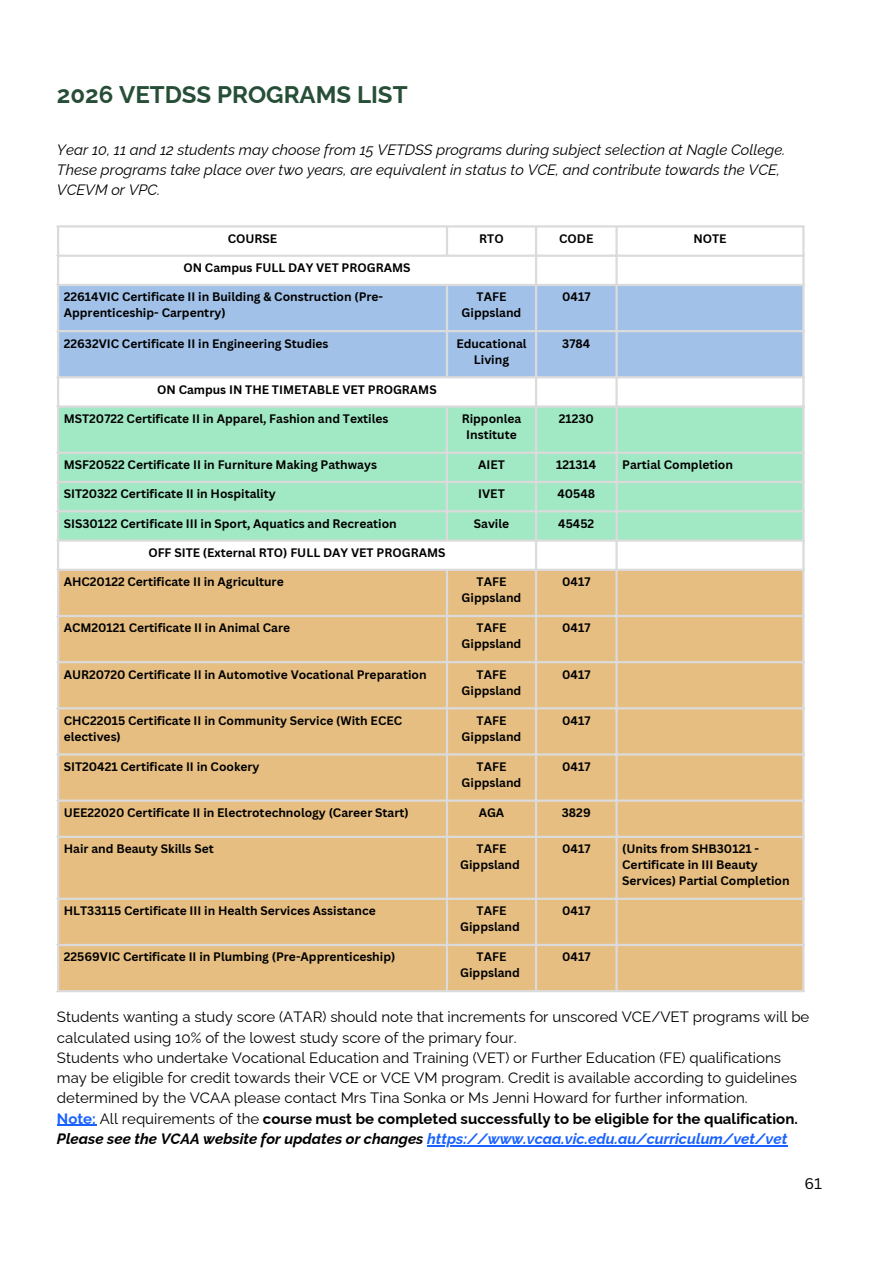
<style>
.page{position:relative;width:894px;height:1264px;background:#fff}
.page>*{position:absolute;margin:0;border:0;box-sizing:border-box;transform-origin:0 0}
.t1{font:700 24px "Raleway";color:#274e37}
.t2{font:15px/20.2px "Raleway";color:#000}
.t3{font:italic 15px/20.2px "Raleway";color:#000}
.t4{font:15px "Canva Sans";color:#000}
.t5{font:700 12px/16px "Canva Sans";color:#000;text-align:center}
.s1{font-weight:700;color:#1a62ff}
.s2{font-weight:700}
.s3{font-weight:700;font-style:italic}
.s4{font-weight:700;font-style:italic;color:#1a62ff}
</style>
<div class="page">
<div style="left:59px;top:286px;width:743px;height:90px;background:#a1c1e8"></div>
<div style="left:59px;top:407px;width:743px;height:132px;background:#a1e8c4"></div>
<div style="left:59px;top:571px;width:743px;height:419px;background:#e6be81"></div>
<hr style="left:57px;top:227px;width:2px;height:763px;background:#dbdbdb">
<hr style="left:445px;top:227px;width:3px;height:27px;background:#dbdbdb">
<hr style="left:445px;top:286px;width:3px;height:90px;background:#dbdbdb">
<hr style="left:445px;top:407px;width:3px;height:132px;background:#dbdbdb">
<hr style="left:445px;top:571px;width:3px;height:419px;background:#dbdbdb">
<hr style="left:535px;top:227px;width:2px;height:763px;background:#dbdbdb">
<hr style="left:615px;top:227px;width:2px;height:763px;background:#dbdbdb">
<hr style="left:802px;top:227px;width:2px;height:763px;background:#dbdbdb">
<hr style="left:57px;top:225px;width:747px;height:2px;background:#dbdbdb">
<hr style="left:57px;top:254px;width:747px;height:3px;background:#dbdbdb">
<hr style="left:57px;top:284px;width:747px;height:2px;background:#dbdbdb">
<hr style="left:57px;top:330px;width:747px;height:2px;background:#dbdbdb">
<hr style="left:57px;top:376px;width:747px;height:2px;background:#dbdbdb">
<hr style="left:57px;top:405px;width:747px;height:2px;background:#dbdbdb">
<hr style="left:57px;top:451px;width:747px;height:3px;background:#dbdbdb">
<hr style="left:57px;top:481px;width:747px;height:2px;background:#dbdbdb">
<hr style="left:57px;top:510px;width:747px;height:2px;background:#dbdbdb">
<hr style="left:57px;top:539px;width:747px;height:2px;background:#dbdbdb">
<hr style="left:57px;top:568px;width:747px;height:3px;background:#dbdbdb">
<hr style="left:57px;top:615px;width:747px;height:2px;background:#dbdbdb">
<hr style="left:57px;top:661px;width:747px;height:2px;background:#dbdbdb">
<hr style="left:57px;top:707px;width:747px;height:2px;background:#dbdbdb">
<hr style="left:57px;top:753px;width:747px;height:2px;background:#dbdbdb">
<hr style="left:57px;top:799px;width:747px;height:2px;background:#dbdbdb">
<hr style="left:57px;top:835px;width:747px;height:3px;background:#dbdbdb">
<hr style="left:57px;top:897px;width:747px;height:2px;background:#dbdbdb">
<hr style="left:57px;top:943px;width:747px;height:3px;background:#dbdbdb">
<hr style="left:57px;top:990px;width:747px;height:2px;background:#dbdbdb">
<hr style="left:57px;top:1124px;width:39px;height:1px;background:#1a62ff">
<hr style="left:427px;top:1145px;width:360px;height:1px;background:#1a62ff">
<h1 class="t1" style="left:57px;top:80px;width:352px">2026 VETDSS PROGRAMS LIST</h1>
<p class="t3" style="left:57px;top:139px;width:729px">Year 10, 11 and 12 students may choose from 15 VETDSS programs during subject selection at Nagle College.<br>These programs take place over two years, are equivalent in status to VCE, and contribute towards the VCE,<br>VCEVM or VPC.</p>
<p class="t5" style="left:228px;top:230px;width:51px">COURSE</p>
<p class="t5" style="left:479px;top:230px;width:26px">RTO</p>
<p class="t5" style="left:559px;top:230px;width:36px">CODE</p>
<p class="t5" style="left:693px;top:230px;width:35px">NOTE</p>
<p class="t5" style="left:183px;top:259px;width:228px">ON Campus FULL DAY VET PROGRAMS</p>
<p class="t5" style="left:64px;top:289px;width:321px;text-align:left">22614VIC Certificate II in Building &amp; Construction (Pre-<br>Apprenticeship- Carpentry)</p>
<p class="t5" style="left:461px;top:289px;width:61px">TAFE<br>Gippsland</p>
<p class="t5" style="left:562px;top:289px;width:30px">0417</p>
<p class="t5" style="left:64px;top:335px;width:266px">22632VIC Certificate II in Engineering Studies</p>
<p class="t5" style="left:456px;top:335px;width:72px">Educational<br>Living</p>
<p class="t5" style="left:562px;top:335px;width:29px">3784</p>
<p class="t5" style="left:157px;top:381px;width:281px">ON Campus IN THE TIMETABLE VET PROGRAMS</p>
<p class="t5" style="left:64px;top:410px;width:326px">MST20722 Certificate II in Apparel, Fashion and Textiles</p>
<p class="t5" style="left:461px;top:410px;width:61px">Ripponlea<br>Institute</p>
<p class="t5" style="left:558px;top:410px;width:37px">21230</p>
<p class="t5" style="left:64px;top:456px;width:315px">MSF20522 Certificate II in Furniture Making Pathways</p>
<p class="t5" style="left:478px;top:456px;width:28px">AIET</p>
<p class="t5" style="left:556px;top:456px;width:42px">121314</p>
<p class="t5" style="left:622px;top:456px;width:112px">Partial Completion</p>
<p class="t5" style="left:64px;top:486px;width:213px">SIT20322 Certificate II in Hospitality</p>
<p class="t5" style="left:478px;top:486px;width:28px">IVET</p>
<p class="t5" style="left:557px;top:486px;width:39px">40548</p>
<p class="t5" style="left:64px;top:515px;width:334px">SIS30122 Certificate III in Sport, Aquatics and Recreation</p>
<p class="t5" style="left:473px;top:515px;width:37px">Savile</p>
<p class="t5" style="left:558px;top:515px;width:38px">45452</p>
<p class="t5" style="left:148px;top:544px;width:298px">OFF SITE (External RTO) FULL DAY VET PROGRAMS</p>
<p class="t5" style="left:64px;top:573px;width:221px">AHC20122 Certificate II in Agriculture</p>
<p class="t5" style="left:461px;top:573px;width:61px">TAFE<br>Gippsland</p>
<p class="t5" style="left:562px;top:573px;width:30px">0417</p>
<p class="t5" style="left:64px;top:619px;width:228px">ACM20121 Certificate II in Animal Care</p>
<p class="t5" style="left:461px;top:619px;width:61px">TAFE<br>Gippsland</p>
<p class="t5" style="left:562px;top:619px;width:30px">0417</p>
<p class="t5" style="left:64px;top:666px;width:364px">AUR20720 Certificate II in Automotive Vocational Preparation</p>
<p class="t5" style="left:461px;top:666px;width:61px">TAFE<br>Gippsland</p>
<p class="t5" style="left:562px;top:666px;width:30px">0417</p>
<p class="t5" style="left:64px;top:712px;width:340px;text-align:left">CHC22015 Certificate II in Community Service (With ECEC electives)</p>
<p class="t5" style="left:461px;top:712px;width:61px">TAFE<br>Gippsland</p>
<p class="t5" style="left:562px;top:712px;width:30px">0417</p>
<p class="t5" style="left:64px;top:758px;width:197px">SIT20421 Certificate II in Cookery</p>
<p class="t5" style="left:461px;top:758px;width:61px">TAFE<br>Gippsland</p>
<p class="t5" style="left:562px;top:758px;width:30px">0417</p>
<p class="t5" style="left:64px;top:804px;width:346px">UEE22020 Certificate II in Electrotechnology (Career Start)</p>
<p class="t5" style="left:478px;top:804px;width:27px">AGA</p>
<p class="t5" style="left:561px;top:804px;width:30px">3829</p>
<p class="t5" style="left:64px;top:840px;width:151px">Hair and Beauty Skills Set</p>
<p class="t5" style="left:460px;top:840px;width:61px">TAFE<br>Gippsland</p>
<p class="t5" style="left:562px;top:840px;width:30px">0417</p>
<p class="t5" style="left:622px;top:840px;width:169px;text-align:left">(Units from SHB30121 -<br>Certificate in III Beauty<br>Services) Partial Completion</p>
<p class="t5" style="left:64px;top:902px;width:313px">HLT33115 Certificate III in Health Services Assistance</p>
<p class="t5" style="left:460px;top:902px;width:61px">TAFE<br>Gippsland</p>
<p class="t5" style="left:562px;top:902px;width:30px">0417</p>
<p class="t5" style="left:64px;top:948px;width:333px">22569VIC Certificate II in Plumbing (Pre-Apprenticeship)</p>
<p class="t5" style="left:460px;top:948px;width:61px">TAFE<br>Gippsland</p>
<p class="t5" style="left:562px;top:948px;width:30px">0417</p>
<p class="t2" style="left:57px;top:1006px;width:753px">Students wanting a study score (ATAR) should note that increments for unscored VCE/VET programs will be calculated using 10% of the lowest study score of the primary four.<br>Students who undertake Vocational Education and Training (VET) or Further Education (FE) qualifications may be eligible for credit towards their VCE or VCE VM program. Credit is available according to guidelines determined by the VCAA please contact Mrs Tina Sonka or Ms Jenni Howard for further information.<br><span class="s1">Note:</span> All requirements of the <span class="s2">course must be completed successfully to be eligible for the qualification.<br></span><span class="s3">Please see the VCAA website for updates or changes</span> <span class="s4">https://www.vcaa.vic.edu.au/curriculum/vet/vet</span></p>
<p class="t4" style="left:804px;top:1172px;width:19px">61</p>
</div>
